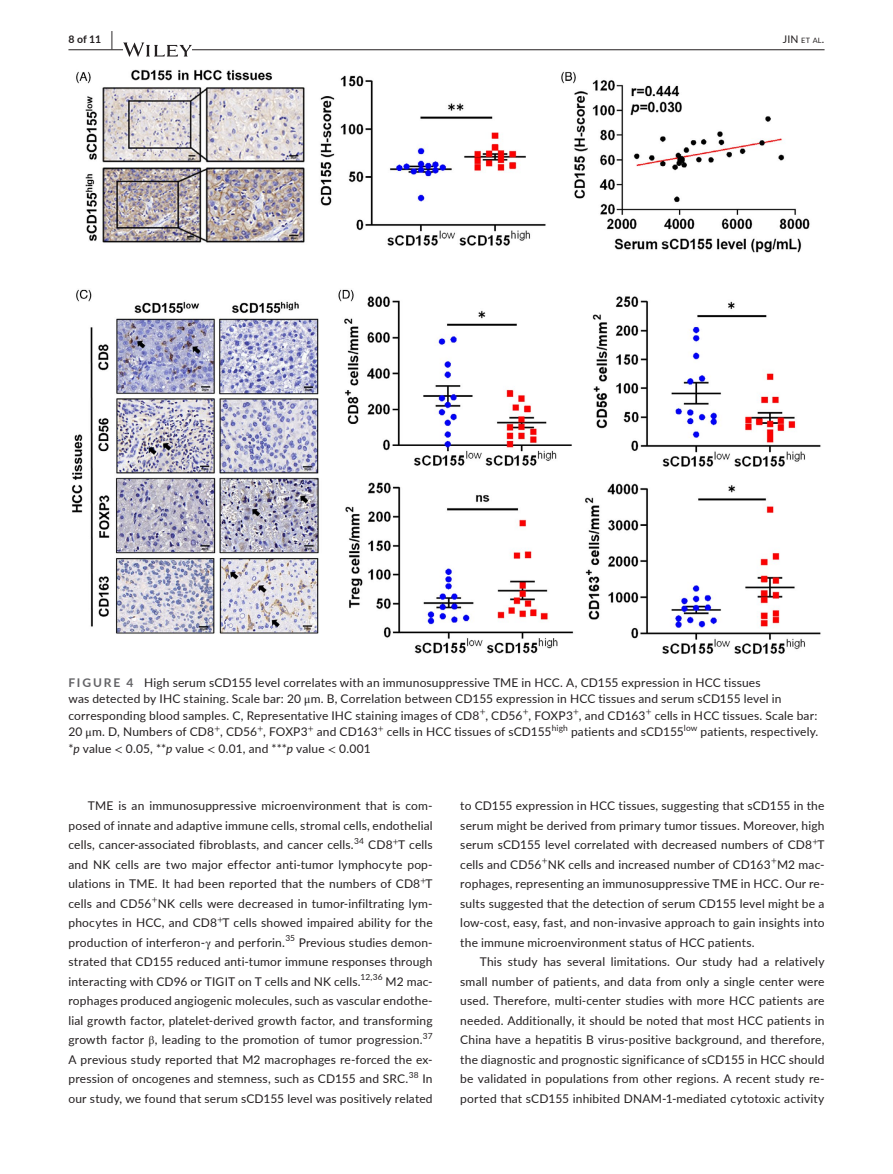
<style>
.page{position:relative;width:893px;height:1174px;background:#fff}
.page>*{position:absolute;margin:0;border:0;box-sizing:border-box;transform-origin:0 0}
.t1{font:12px/19.5px "Lato";letter-spacing:.015em;color:#231f20;text-align:justify}
.t2{font:10.5px "Lato";color:#231f20}
.t3{font:700 10.5px "Lato";color:#231f20}
.t4{font:8.4px "STIX";color:#231f20}
.t5{font:8.4px "Lato";letter-spacing:.02em;color:#231f20}
.s1{font-size:19.5px}
.s2{font-size:7.35px}
.s3{font-weight:700;color:#636366}
.s4{font-family:"STIX"}
.s5{font-style:italic}
</style>
<div class="page">
<hr style="left:68px;top:49px;width:756px;height:1px;background:#231f20">
<svg style="left:123px;top:42px;width:69px;height:15px"></svg>
<img style="left:71px;top:69px;width:750px;height:585px">
<p class="t3" style="left:68px;top:31px;width:46px">8 of 11 <span class="s1">|</span></p>
<p class="t2" style="left:783px;top:31px;width:43px">JIN <span class="s2">et al</span>.</p>
<p class="t1" style="left:68px;top:673px;width:715px;line-height:16.5px;text-align:left"><span class="s3">FIGURE 4</span> High serum sCD155 level correlates with an immunosuppressive TME in HCC. A, CD155 expression in HCC tissues was detected by IHC staining. Scale bar: 20 <span class="s4">μ</span>m. B, Correlation between CD155 expression in HCC tissues and serum sCD155 level in corresponding blood samples. C, Representative IHC staining images of CD8</p>
<p class="t4" style="left:480px;top:705px;width:7px">+</p>
<p class="t1" style="left:485px;top:705px;width:38px">, CD56</p>
<p class="t4" style="left:523px;top:705px;width:7px">+</p>
<p class="t1" style="left:529px;top:705px;width:46px">, FOXP3</p>
<p class="t4" style="left:573px;top:705px;width:7px">+</p>
<p class="t1" style="left:579px;top:705px;width:68px">, and CD163</p>
<p class="t4" style="left:646px;top:705px;width:7px">+</p>
<p class="t1" style="left:655px;top:705px;width:164px">cells in HCC tissues. Scale bar:</p>
<p class="t1" style="left:68px;top:721px;width:147px">20 <span class="s4">μ</span>m. D, Numbers of CD8</p>
<p class="t4" style="left:214px;top:722px;width:7px">+</p>
<p class="t1" style="left:220px;top:721px;width:38px">, CD56</p>
<p class="t4" style="left:258px;top:722px;width:7px">+</p>
<p class="t1" style="left:263px;top:721px;width:46px">, FOXP3</p>
<p class="t4" style="left:308px;top:722px;width:7px">+</p>
<p class="t1" style="left:317px;top:721px;width:62px">and CD163</p>
<p class="t4" style="left:378px;top:722px;width:7px">+</p>
<p class="t1" style="left:387px;top:721px;width:166px">cells in HCC tissues of sCD155</p>
<p class="t5" style="left:552px;top:721px;width:18px">high</p>
<p class="t1" style="left:571px;top:721px;width:114px">patients and sCD155</p>
<p class="t5" style="left:684px;top:721px;width:15px">low</p>
<p class="t1" style="left:701px;top:721px;width:119px">patients, respectively.</p>
<p class="t1" style="left:68px;top:738px;width:304px">*<span class="s5">p</span> value <span class="s4">&lt;</span> 0.05, **<span class="s5">p</span> value <span class="s4">&lt;</span> 0.01, and ***<span class="s5">p</span> value <span class="s4">&lt;</span> 0.001</p>
<p class="t1" style="left:68px;top:795px;width:366px;text-indent:20px">TME is an immunosuppressive microenvironment that is com&shy;posed of innate and adaptive immune cells, stromal cells, endothelial cells, cancer-associated fibroblasts, and cancer cells.</p>
<p class="t5" style="left:354px;top:835px;width:12px">34</p>
<p class="t1" style="left:368px;top:834px;width:66px">CD8 T cells</p>
<p class="t4" style="left:393px;top:835px;width:7px">+</p>
<p class="t1" style="left:68px;top:854px;width:366px">and NK cells are two major effector anti-tumor lymphocyte pop&shy;ulations in TME. It had been reported that the numbers of CD8 T</p>
<p class="t4" style="left:421px;top:874px;width:7px">+</p>
<p class="t1" style="left:68px;top:893px;width:85px">cells and CD56</p>
<p class="t4" style="left:152px;top:894px;width:7px">+</p>
<p class="t1" style="left:68px;top:893px;width:366px;text-align:right">NK cells were decreased in tumor-infiltrating lym-<br>phocytes in HCC, and CD8 T cells showed impaired ability for the</p>
<p class="t4" style="left:217px;top:913px;width:7px">+</p>
<p class="t1" style="left:68px;top:932px;width:218px">production of interferon-<span class="s4">γ</span> and perforin.</p>
<p class="t5" style="left:285px;top:932px;width:11px">35</p>
<p class="t1" style="left:68px;top:932px;width:366px;text-indent:230px">Previous studies demon&shy;strated that CD155 reduced anti-tumor immune responses through interacting with CD96 or TIGIT on T cells and NK cells.<sup>12,36</sup> M2 mac&shy;rophages produced angiogenic molecules, such as vascular endothe&shy;lial growth factor, platelet-derived growth factor, and transforming growth factor <span class="s4">β</span>, leading to the promotion of tumor progression.<sup>37<br></sup>A previous study reported that M2 macrophages re-forced the ex&shy;pression of oncogenes and stemness, such as CD155 and SRC.<sup>38</sup> In our study, we found that serum sCD155 level was positively related</p>
<p class="t1" style="left:460px;top:795px;width:366px">to CD155 expression in HCC tissues, suggesting that sCD155 in the serum might be derived from primary tumor tissues. Moreover, high serum sCD155 level correlated with decreased numbers of CD8<sup>+</sup>T cells and CD56</p>
<p class="t4" style="left:542px;top:855px;width:7px">+</p>
<p class="t1" style="left:548px;top:854px;width:225px">NK cells and increased number of CD163</p>
<p class="t4" style="left:771px;top:855px;width:7px">+</p>
<p class="t1" style="left:460px;top:854px;width:366px;text-indent:317px">M2 mac&shy;rophages, representing an immunosuppressive TME in HCC. Our re&shy;sults suggested that the detection of serum CD155 level might be a low-cost, easy, fast, and non-invasive approach to gain insights into the immune microenvironment status of HCC patients.</p>
<p class="t1" style="left:460px;top:951px;width:366px;text-indent:20px">This study has several limitations. Our study had a relatively small number of patients, and data from only a single center were used. Therefore, multi-center studies with more HCC patients are needed. Additionally, it should be noted that most HCC patients in China have a hepatitis B virus-positive background, and therefore, the diagnostic and prognostic significance of sCD155 in HCC should be validated in populations from other regions. A recent study re&shy;ported that sCD155 inhibited DNAM-1-mediated cytotoxic activity</p>
</div>
